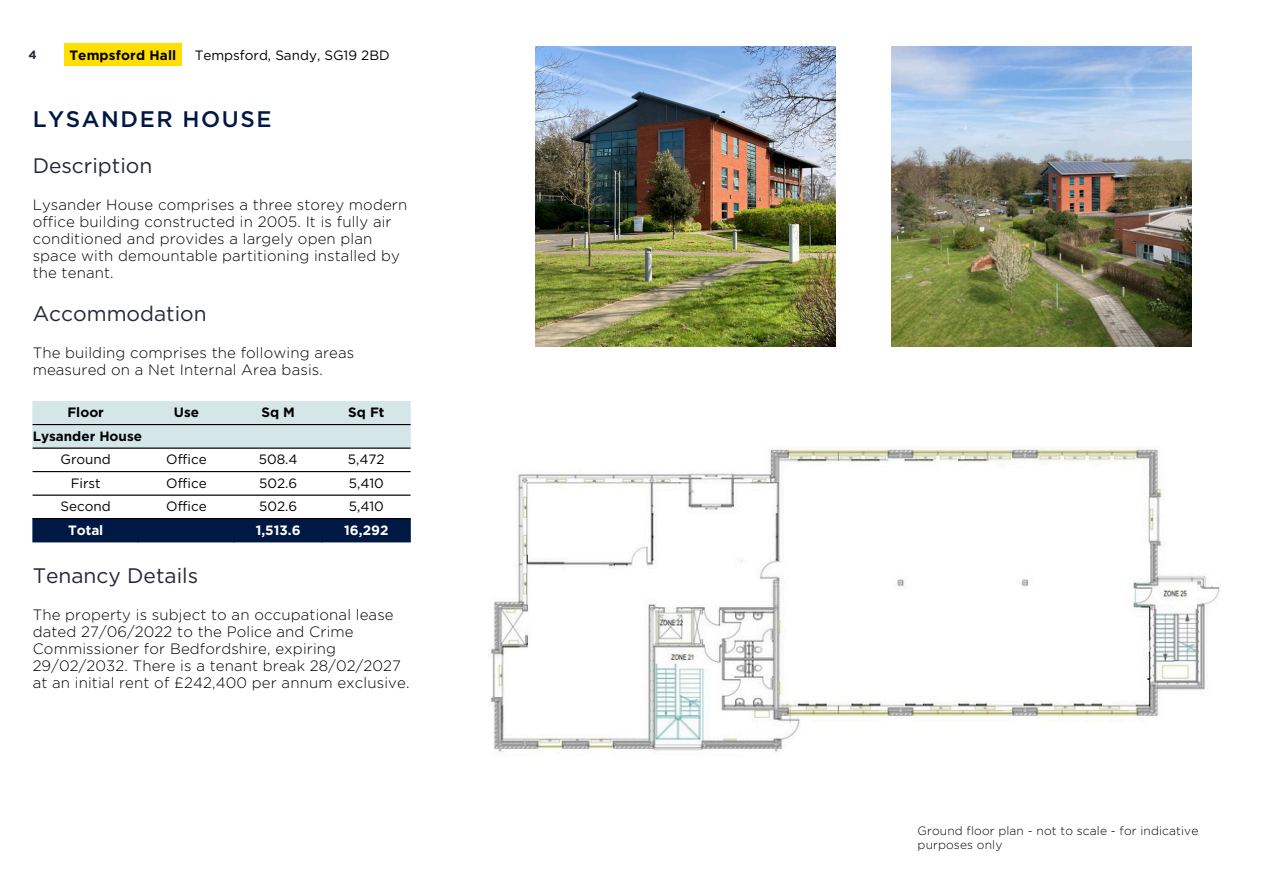
<style>
.page{position:relative;width:1263px;height:894px;background:#fff}
.page>*{position:absolute;margin:0;border:0;box-sizing:border-box;transform-origin:0 0}
.t1{font:500 22.5px "Gotham";letter-spacing:.07em;color:#001844}
.t2{font:21px "Gotham";color:#25273a}
.t3{font:300 15px/16.8px "Gotham";letter-spacing:.01em;color:#000}
.t4{font:13.5px "Gotham";color:#000}
.t5{font:700 13.5px "Gotham";color:#000}
.t6{font:700 13.5px "Gotham";color:#fff}
.t7{font:300 12px/13.5px "Gotham";letter-spacing:.01em;color:#000}
.t8{font:700 12px "Gotham";color:#25273a}
</style>
<div class="page">
<img style="left:490px;top:446px;width:730px;height:306px">
<div style="left:33px;top:401px;width:378px;height:46px;background:#d5e6e9"></div>
<div style="left:33px;top:519px;width:378px;height:23px;background:#001844"></div>
<hr style="left:33px;top:424px;width:378px;height:1px;background:#000">
<hr style="left:33px;top:447px;width:378px;height:1px;background:#000">
<hr style="left:33px;top:471px;width:378px;height:1px;background:#000">
<hr style="left:33px;top:494px;width:378px;height:1px;background:#000">
<hr style="left:33px;top:518px;width:378px;height:1px;background:#000">
<img style="left:535px;top:47px;width:300px;height:300px">
<img style="left:892px;top:47px;width:299px;height:300px">
<div style="left:64px;top:44px;width:118px;height:22px;background:#ffdf00"></div>
<p class="t8" style="left:29px;top:47px;width:10px">4</p>
<p class="t5" style="left:69px;top:47px;width:109px">Tempsford Hall</p>
<p class="t4" style="left:195px;top:47px;width:196px">Tempsford, Sandy, SG19 2BD</p>
<p class="t1" style="left:33px;top:105px;width:240px">LYSANDER HOUSE</p>
<p class="t2" style="left:33px;top:153px;width:121px">Description</p>
<p class="t3" style="left:33px;top:196px;width:376px">Lysander House comprises a three storey modern office building constructed in 2005. It is fully air conditioned and provides a largely open plan space with demountable partitioning installed by the tenant.</p>
<p class="t2" style="left:33px;top:300px;width:176px">Accommodation</p>
<p class="t3" style="left:33px;top:344px;width:323px">The building comprises the following areas measured on a Net Internal Area basis.</p>
<h3 class="t5" style="left:67px;top:404px;width:38px">Floor</h3>
<p class="t5" style="left:174px;top:404px;width:27px">Use</p>
<p class="t5" style="left:261px;top:404px;width:35px">Sq M</p>
<h4 class="t5" style="left:348px;top:404px;width:38px">Sq Ft</h4>
<h1 class="t5" style="left:33px;top:428px;width:111px">Lysander House</h1>
<h2 class="t4" style="left:61px;top:451px;width:52px">Ground</h2>
<h4 class="t4" style="left:166px;top:451px;width:42px">Office</h4>
<h2 class="t4" style="left:259px;top:451px;width:40px">508.4</h2>
<h4 class="t4" style="left:348px;top:451px;width:38px">5,472</h4>
<p class="t4" style="left:71px;top:475px;width:32px">First</p>
<p class="t4" style="left:166px;top:475px;width:42px">Office</p>
<p class="t4" style="left:259px;top:475px;width:40px">502.6</p>
<p class="t4" style="left:349px;top:475px;width:37px">5,410</p>
<p class="t4" style="left:61px;top:498px;width:52px">Second</p>
<p class="t4" style="left:166px;top:498px;width:42px">Office</p>
<p class="t4" style="left:259px;top:498px;width:40px">502.6</p>
<p class="t4" style="left:349px;top:498px;width:37px">5,410</p>
<p class="t6" style="left:68px;top:522px;width:37px">Total</p>
<p class="t6" style="left:256px;top:522px;width:46px">1,513.6</p>
<p class="t6" style="left:344px;top:522px;width:46px">16,292</p>
<h2 class="t2" style="left:33px;top:562px;width:167px">Tenancy Details</h2>
<h4 class="t3" style="left:33px;top:606px;width:378px">The property is subject to an occupational lease dated 27/06/2022 to the Police and Crime Commissioner for Bedfordshire, expiring 29/02/2032. There is a tenant break 28/02/2027 at an initial rent of £242,400 per annum exclusive.</h4>
<p class="t7" style="left:918px;top:824px;width:282px">Ground floor plan - not to scale - for indicative purposes only</p>
</div>
